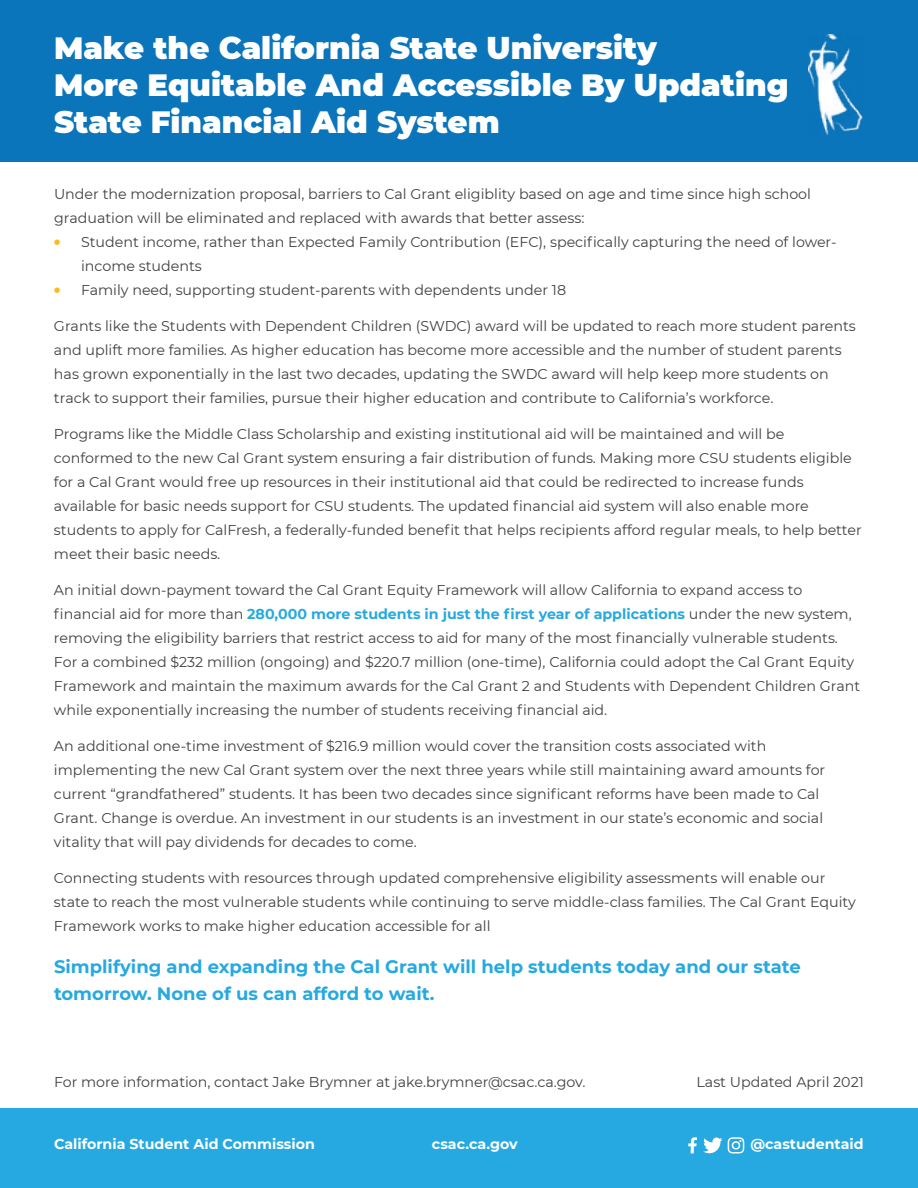
<style>
.page{position:relative;width:918px;height:1188px;background:#fff}
.page>*{position:absolute;margin:0;border:0;box-sizing:border-box;transform-origin:0 0}
.t1{font:900 30.75px/36.9px "Montserrat";color:#fff}
.t2{font:700 18px/27px "Montserrat";color:#26a9e0}
.t3{font:14.25px/24px "Montserrat";color:#414042}
.t4{font:700 14.25px "Montserrat";color:#fff}
.s1{font-weight:900;font-size:16.5px;color:#fcba1e}
.s2{font-weight:700;color:#26a9e0}
</style>
<div class="page">
<div style="left:0;top:1108px;width:918px;height:80px;background:#26a9e0"></div>
<svg style="left:728px;top:1137px;width:16px;height:17px"></svg>
<svg style="left:703px;top:1138px;width:19px;height:15px"></svg>
<svg style="left:688px;top:1137px;width:9px;height:17px"></svg>
<div style="left:0;top:0;width:918px;height:162px;background:#0b75bc"></div>
<img style="left:809px;top:35px;width:54px;height:99px">
<h1 class="t1" style="left:54px;top:28px;width:736px">Make the California State University<br>More Equitable And Accessible By Updating<br>State Financial Aid System</h1>
<p class="t3" style="left:54px;top:181px;width:759px">Under the modernization proposal, barriers to Cal Grant eligiblity based on age and time since high school graduation will be eliminated and replaced with awards that better assess:</p>
<p class="t3" style="left:81px;top:229px;width:757px;text-indent:-27px"><span class="s1">•</span> Student income, rather than Expected Family Contribution (EFC), specifically capturing the need of lower&shy;income students</p>
<p class="t3" style="left:54px;top:277px;width:514px"><span class="s1">•</span> Family need, supporting student-parents with dependents under 18</p>
<p class="t3" style="left:54px;top:313px;width:803px">Grants like the Students with Dependent Children (SWDC) award will be updated to reach more student parents and uplift more families. As higher education has become more accessible and the number of student parents has grown exponentially in the last two decades, updating the SWDC award will help keep more students on track to support their families, pursue their higher education and contribute to California’s workforce.</p>
<p class="t3" style="left:54px;top:421px;width:809px">Programs like the Middle Class Scholarship and existing institutional aid will be maintained and will be conformed to the new Cal Grant system ensuring a fair distribution of funds. Making more CSU students eligible for a Cal Grant would free up resources in their institutional aid that could be redirected to increase funds available for basic needs support for CSU students. The updated financial aid system will also enable more students to apply for CalFresh, a federally-funded benefit that helps recipients afford regular meals, to help better meet their basic needs.</p>
<p class="t3" style="left:54px;top:577px;width:808px">An initial down-payment toward the Cal Grant Equity Framework will allow California to expand access to financial aid for more than <span class="s2">280,000 more students in just the first year of applications</span> under the new system, removing the eligibility barriers that restrict access to aid for many of the most financially vulnerable students.<br>For a combined $232 million (ongoing) and $220.7 million (one-time), California could adopt the Cal Grant Equity Framework and maintain the maximum awards for the Cal Grant 2 and Students with Dependent Children Grant while exponentially increasing the number of students receiving financial aid.</p>
<p class="t3" style="left:54px;top:733px;width:773px">An additional one-time investment of $216.9 million would cover the transition costs associated with implementing the new Cal Grant system over the next three years while still maintaining award amounts for current “grandfathered” students. It has been two decades since significant reforms have been made to Cal Grant. Change is overdue. An investment in our students is an investment in our state’s economic and social vitality that will pay dividends for decades to come.</p>
<p class="t3" style="left:54px;top:865px;width:803px">Connecting students with resources through updated comprehensive eligibility assessments will enable our state to reach the most vulnerable students while continuing to serve middle-class families. The Cal Grant Equity<br>Framework works to make higher education accessible for all</p>
<p class="t2" style="left:54px;top:952px;width:748px">Simplifying and expanding the Cal Grant will help students today and our state tomorrow. None of us can afford to wait.</p>
<p class="t3" style="left:54px;top:1069px;width:533px">For more information, contact Jake Brymner at jake.brymner@csac.ca.gov.</p>
<p class="t3" style="left:697px;top:1069px;width:169px">Last Updated April 2021</p>
<p class="t4" style="left:54px;top:1134px;width:262px">California Student Aid Commission</p>
<p class="t4" style="left:432px;top:1134px;width:87px">csac.ca.gov</p>
<p class="t4" style="left:750px;top:1134px;width:115px">@castudentaid</p>
</div>
